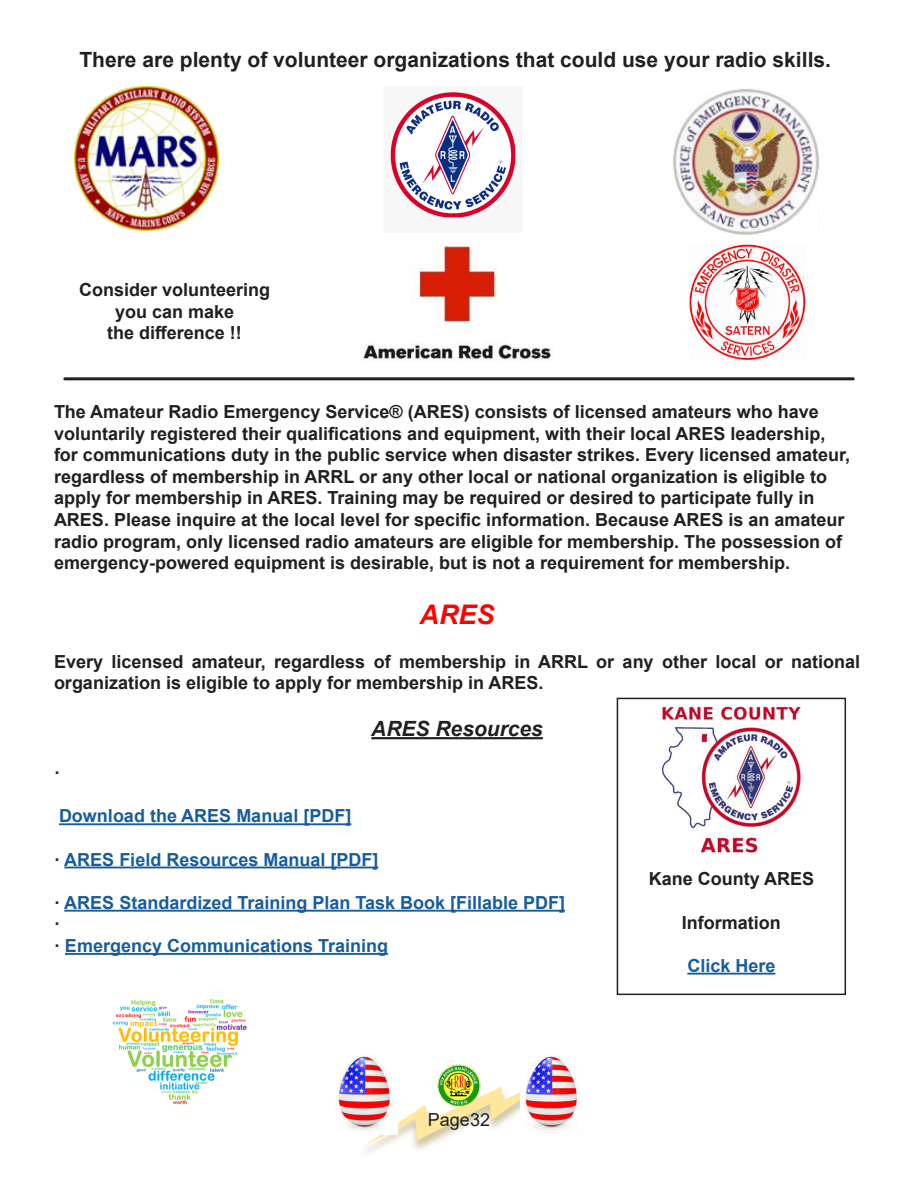
<style>
.page{position:relative;width:918px;height:1188px;background:#fff}
.page>*{position:absolute;margin:0;border:0;box-sizing:border-box;transform-origin:0 0}
.t1{font:italic 700 27px "Arial";color:#f00}
.t2{font:700 21px "Arial";color:#231f20}
.t3{font:italic 700 21px "Arial";color:#231f20}
.t4{font:700 18px/21.6px "Arial";color:#231f20}
.t5{font:700 18px "Arial";color:#175d9e}
.t6{font:18px "Arial";color:#231f20}
.s1{color:#231f20}
</style>
<div class="page">
<svg style="left:362px;top:1086px;width:158px;height:61px"></svg>
<img style="left:433px;top:1064px;width:52px;height:48px">
<img style="left:337px;top:1055px;width:60px;height:79px">
<img style="left:524px;top:1055px;width:57px;height:75px">
<hr style="left:371px;top:737px;width:172px;height:2px;background:#231f20">
<hr style="left:59px;top:823px;width:292px;height:2px;background:#175d9e">
<hr style="left:64px;top:867px;width:314px;height:1px;background:#175d9e">
<hr style="left:64px;top:910px;width:501px;height:2px;background:#175d9e">
<hr style="left:65px;top:953px;width:323px;height:2px;background:#175d9e">
<img style="left:390px;top:92px;width:126px;height:126px">
<hr style="left:687px;top:973px;width:88px;height:2px;background:#175d9e">
<div style="left:617px;top:698px;width:229px;height:297px;border:2px solid #231f20"></div>
<hr style="left:65px;top:377px;width:788px;height:3px;background:#231f20">
<img style="left:362px;top:245px;width:189px;height:115px">
<img style="left:672px;top:89px;width:148px;height:146px">
<img style="left:662px;top:705px;width:141px;height:148px">
<img style="left:75px;top:87px;width:144px;height:144px">
<img style="left:112px;top:998px;width:135px;height:107px">
<img style="left:690px;top:244px;width:115px;height:116px">
<p class="t2" style="left:79px;top:45px;width:753px">There are plenty of volunteer organizations that could use your radio skills.</p>
<p class="t4" style="left:79px;top:279px;width:193px">Consider volunteering</p>
<p class="t4" style="left:115px;top:301px;width:121px">you can make</p>
<p class="t4" style="left:107px;top:322px;width:136px">the difference !!</p>
<p class="t4" style="left:54px;top:401px;width:798px">The Amateur Radio Emergency Service® (ARES) consists of licensed amateurs who have voluntarily registered their qualifications and equipment, with their local ARES leadership, for communications duty in the public service when disaster strikes. Every licensed amateur, regardless of membership in ARRL or any other local or national organization is eligible to apply for membership in ARES. Training may be required or desired to participate fully in ARES. Please inquire at the local level for specific information. Because ARES is an amateur radio program, only licensed radio amateurs are eligible for membership. The possession of emergency-powered equipment is desirable, but is not a requirement for membership.</p>
<p class="t1" style="left:420px;top:597px;width:77px">ARES</p>
<p class="t4" style="left:54px;top:651px;width:808px">Every licensed amateur, regardless of membership in ARRL or any other local or national organization is eligible to apply for membership in ARES.</p>
<p class="t3" style="left:371px;top:715px;width:173px">ARES Resources</p>
<p class="t4" style="left:54px;top:762px;width:7px">·</p>
<p class="t5" style="left:59px;top:803px;width:294px">Download the ARES Manual [PDF]</p>
<p class="t5" style="left:54px;top:847px;width:326px"><span class="s1">·</span> ARES Field Resources Manual [PDF]</p>
<p class="t5" style="left:54px;top:890px;width:513px"><span class="s1">·</span> ARES Standardized Training Plan Task Book [Fillable PDF]</p>
<p class="t4" style="left:54px;top:913px;width:7px">·</p>
<p class="t5" style="left:54px;top:933px;width:336px"><span class="s1">·</span> Emergency Communications Training</p>
<p class="t4" style="left:649px;top:868px;width:167px">Kane County ARES</p>
<p class="t4" style="left:682px;top:912px;width:100px">Information</p>
<p class="t5" style="left:687px;top:953px;width:90px">Click Here</p>
<p class="t6" style="left:428px;top:1107px;width:64px">Page32</p>
</div>
